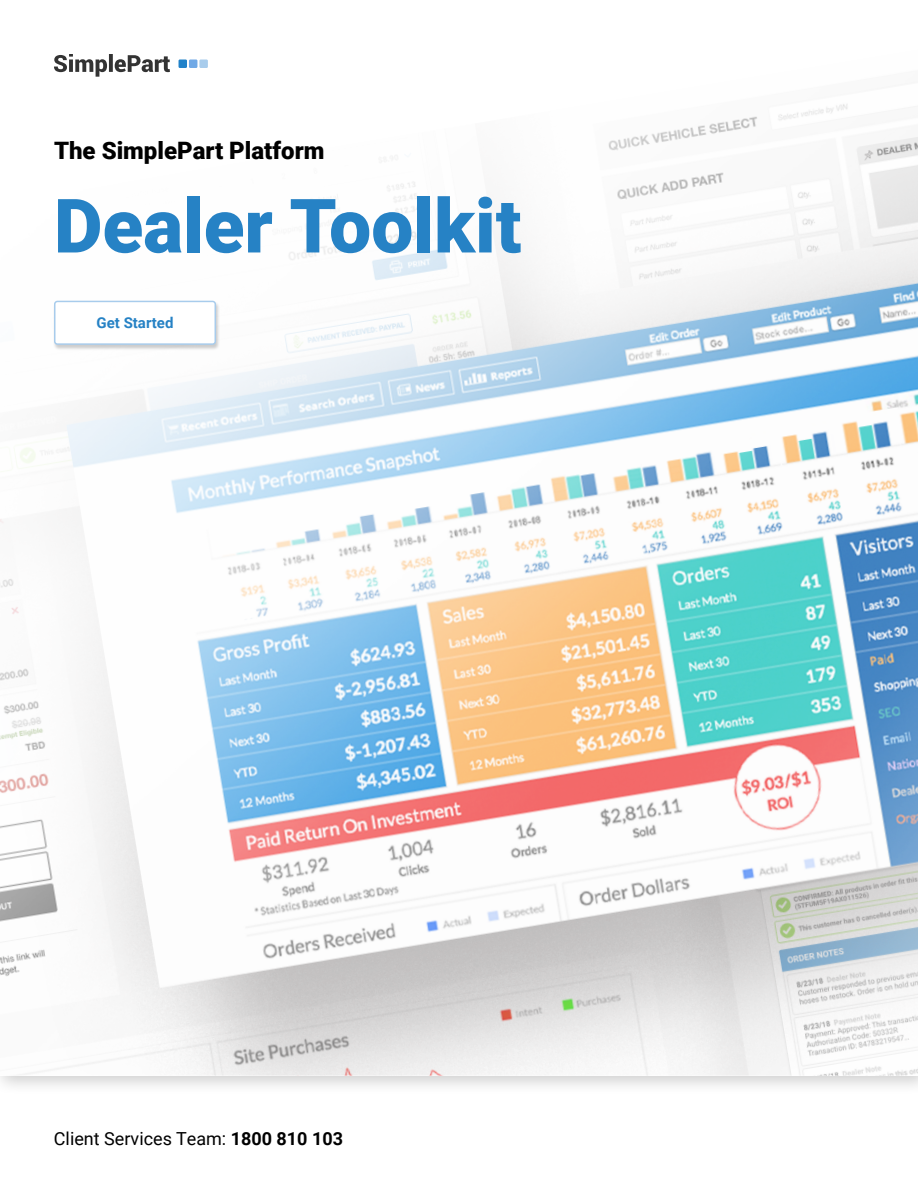
<style>
.page{position:relative;width:918px;height:1188px;background:#fff}
.page>*{position:absolute;margin:0;border:0;box-sizing:border-box;transform-origin:0 0}
.t1{font:900 75px "Roboto";color:#2682c5}
.t2{font:900 24px "Roboto";color:#000}
.t3{font:18px "Roboto";color:#000}
.t4{font:700 15px "Roboto";color:#2682c5}
.s1{font-weight:700}
</style>
<div class="page">
<img style="left:0;top:60px;width:918px;height:1016px">
<div style="left:52px;top:300px;width:168px;height:51px;background:#000;opacity:.2"></div>
<div style="left:55px;top:301px;width:160px;height:43px;background:#fff;border-radius:3px"></div>
<div style="left:54px;top:301px;width:162px;height:44px;border:2px solid #a8ccec;border-radius:3px"></div>
<svg style="left:179px;top:59px;width:29px;height:9px"></svg>
<svg style="left:54px;top:54px;width:116px;height:18px"></svg>
<h2 class="t2" style="left:54px;top:134px;width:272px">The SimplePart Platform</h2>
<h1 class="t1" style="left:54px;top:173px;width:469px">Dealer Toolkit</h1>
<p class="t4" style="left:97px;top:313px;width:78px">Get Started</p>
<p class="t3" style="left:54px;top:1126px;width:291px">Client Services Team: <span class="s1">1800 810 103</span></p>
</div>
